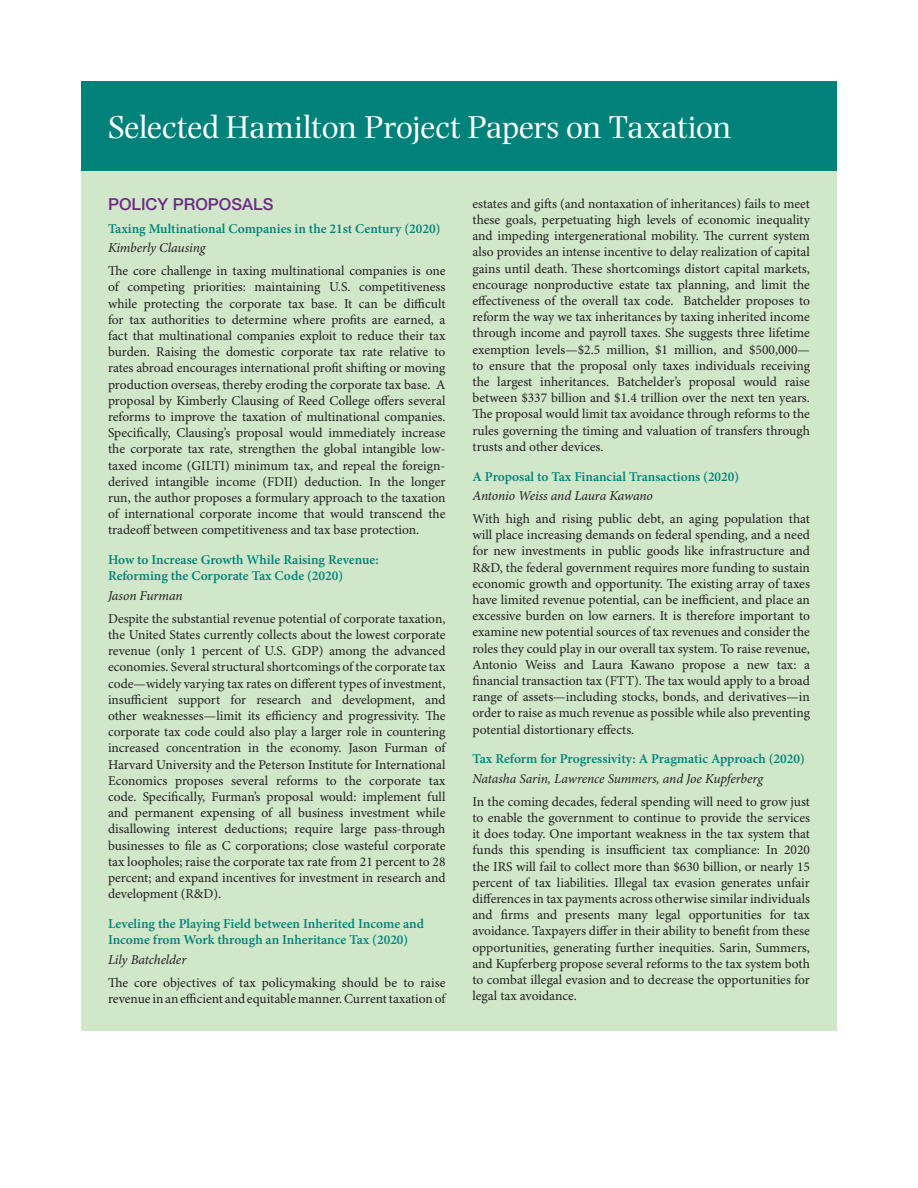
<style>
.page{position:relative;width:918px;height:1188px;background:#fff}
.page>*{position:absolute;margin:0;border:0;box-sizing:border-box;transform-origin:0 0}
.t1{font:33px "Photina MT Std";letter-spacing:-.005em;color:#fff}
.t2{font:500 16.5px "Helvetica Neue LT Std";color:#6e2b86}
.t3{font:13.5px/16.2px "Minion Pro";color:#231f20;text-align:justify}
.t4{font:600 13.5px/16.2px "Minion Pro";color:#00827a}
.t5{font:italic 13.5px "Minion Pro";letter-spacing:-.01em;color:#231f20}
</style>
<div class="page">
<hr style="left:917px;top:0;width:1px;height:1188px;background:#6cb3b1">
<div style="left:81px;top:171px;width:756px;height:859px;background:#d0e7ca"></div>
<div style="left:81px;top:81px;width:756px;height:90px;background:#00827a"></div>
<h1 class="t1" style="left:108px;top:108px;width:625px">Selected Hamilton Project Papers on Taxation</h1>
<p class="t2" style="left:108px;top:194px;width:167px">POLICY PROPOSALS</p>
<p class="t4" style="left:108px;top:221px;width:334px">Taxing Multinational Companies in the 21st Century (2020)</p>
<p class="t5" style="left:108px;top:240px;width:99px">Kimberly Clausing</p>
<p class="t3" style="left:108px;top:263px;width:339px">The core challenge in taxing multinational companies is one of competing priorities: maintaining U.S. competitiveness while protecting the corporate tax base. It can be difficult for tax authorities to determine where profits are earned, a fact that multinational companies exploit to reduce their tax burden. Raising the domestic corporate tax rate relative to rates abroad encourages international profit shifting or moving production overseas, thereby eroding the corporate tax base. A proposal by Kimberly Clausing of Reed College offers several reforms to improve the taxation of multinational companies.<br>Specifically, Clausing’s proposal would immediately increase the corporate tax rate, strengthen the global intangible low&shy;taxed income (GILTI) minimum tax, and repeal the foreign&shy;derived intangible income (FDII) deduction. In the longer run, the author proposes a formulary approach to the taxation of international corporate income that would transcend the tradeoff between competitiveness and tax base protection.</p>
<p class="t4" style="left:108px;top:552px;width:272px">How to Increase Growth While Raising Revenue:<br>Reforming the Corporate Tax Code (2020)</p>
<p class="t5" style="left:108px;top:588px;width:76px">Jason Furman</p>
<p class="t3" style="left:108px;top:611px;width:339px">Despite the substantial revenue potential of corporate taxation, the United States currently collects about the lowest corporate revenue (only 1 percent of U.S. GDP) among the advanced economies. Several structural shortcomings of the corporate tax code—widely varying tax rates on different types of investment, insufficient support for research and development, and other weaknesses—limit its efficiency and progressivity. The corporate tax code could also play a larger role in countering increased concentration in the economy. Jason Furman of Harvard University and the Peterson Institute for International Economics proposes several reforms to the corporate tax code. Specifically, Furman’s proposal would: implement full and permanent expensing of all business investment while disallowing interest deductions; require large pass-through businesses to file as C corporations; close wasteful corporate tax loopholes; raise the corporate tax rate from 21 percent to 28 percent; and expand incentives for investment in research and development (R&amp;D).</p>
<p class="t4" style="left:108px;top:916px;width:318px">Leveling the Playing Field between Inherited Income and<br>Income from Work through an Inheritance Tax (2020)</p>
<p class="t5" style="left:108px;top:951px;width:80px">Lily Batchelder</p>
<p class="t3" style="left:108px;top:975px;width:339px">The core objectives of tax policymaking should be to raise revenue in an efficient and equitable manner. Current taxation of</p>
<p class="t3" style="left:472px;top:196px;width:339px">estates and gifts (and nontaxation of inheritances) fails to meet these goals, perpetuating high levels of economic inequality and impeding intergenerational mobility. The current system also provides an intense incentive to delay realization of capital gains until death. These shortcomings distort capital markets, encourage nonproductive estate tax planning, and limit the effectiveness of the overall tax code. Batchelder proposes to reform the way we tax inheritances by taxing inherited income through income and payroll taxes. She suggests three lifetime exemption levels—$2.5 million, $1 million, and $500,000— to ensure that the proposal only taxes individuals receiving the largest inheritances. Batchelder’s proposal would raise between $337 billion and $1.4 trillion over the next ten years.<br>The proposal would limit tax avoidance through reforms to the rules governing the timing and valuation of transfers through trusts and other devices.</p>
<p class="t4" style="left:472px;top:469px;width:268px">A Proposal to Tax Financial Transactions (2020)</p>
<p class="t5" style="left:472px;top:488px;width:182px">Antonio Weiss and Laura Kawano</p>
<p class="t3" style="left:472px;top:511px;width:339px">With high and rising public debt, an aging population that will place increasing demands on federal spending, and a need for new investments in public goods like infrastructure and R&amp;D, the federal government requires more funding to sustain economic growth and opportunity. The existing array of taxes have limited revenue potential, can be inefficient, and place an excessive burden on low earners. It is therefore important to examine new potential sources of tax revenues and consider the roles they could play in our overall tax system. To raise revenue, Antonio Weiss and Laura Kawano propose a new tax: a financial transaction tax (FTT). The tax would apply to a broad range of assets—including stocks, bonds, and derivatives—in order to raise as much revenue as possible while also preventing potential distortionary effects.</p>
<p class="t4" style="left:472px;top:751px;width:334px">Tax Reform for Progressivity: A Pragmatic Approach (2020)</p>
<p class="t5" style="left:472px;top:771px;width:292px">Natasha Sarin, Lawrence Summers, and Joe Kupferberg</p>
<p class="t3" style="left:472px;top:794px;width:339px">In the coming decades, federal spending will need to grow just to enable the government to continue to provide the services it does today. One important weakness in the tax system that funds this spending is insufficient tax compliance: In 2020 the IRS will fail to collect more than $630 billion, or nearly 15 percent of tax liabilities. Illegal tax evasion generates unfair differences in tax payments across otherwise similar individuals and firms and presents many legal opportunities for tax avoidance. Taxpayers differ in their ability to benefit from these opportunities, generating further inequities. Sarin, Summers, and Kupferberg propose several reforms to the tax system both to combat illegal evasion and to decrease the opportunities for legal tax avoidance.</p>
</div>
